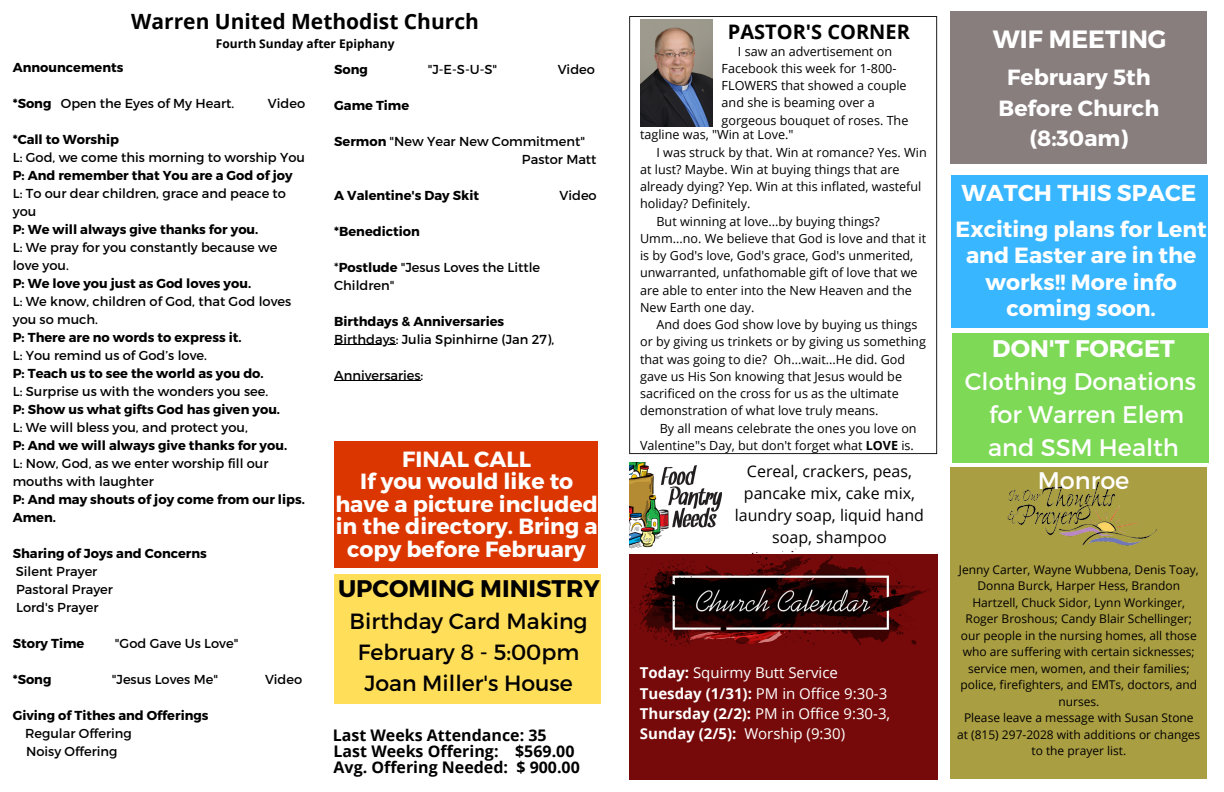
<style>
.page{position:relative;width:1224px;height:792px;background:#fff}
.page>*{position:absolute;margin:0;border:0;box-sizing:border-box;transform-origin:0 0}
.t1{font:700 25px "Montserrat";color:#fff}
.t2{font:24px/33px "Montserrat";color:#fff;text-align:center}
.t3{font:700 24px "Montserrat";color:#000}
.t4{font:700 24px "Montserrat";color:#fff}
.t5{font:700 23px "Montserrat";color:#fff}
.t6{font:700 22px/22.5px "Montserrat";color:#fff;text-align:center}
.t7{font:22px/30.8px "Montserrat";color:#000;text-align:center}
.t8{font:700 21px "Open Sans";color:#000}
.t9{font:700 20px "Open Sans";color:#000}
.t10{font:16px/21.8px "Open Sans";color:#000;text-align:center}
.t11{font:700 16px/16px "Open Sans";color:#000}
.t12{font:15px/20.2px "Open Sans";color:#fff}
.t13{font:13px/18px "Montserrat";color:#000}
.t14{font:700 13px/18px "Montserrat";color:#000}
.t15{font:12.6px/17.2px "Open Sans";color:#000}
.t16{font:12px/16.5px "Open Sans";color:#000;text-align:center}
.t17{font:700 12px "Open Sans";color:#000}
.s1{font-weight:700}
</style>
<div class="page">
<img style="left:629px;top:462px;width:92px;height:84px">
<div style="left:629px;top:554px;width:308px;height:225px;background:#760a0a"></div>
<img style="left:629px;top:546px;width:309px;height:101px">
<svg style="left:629px;top:16px;width:308px;height:438px"></svg>
<img style="left:640px;top:20px;width:72px;height:107px">
<div style="left:950px;top:12px;width:256px;height:152px;background:#897e7e"></div>
<div style="left:950px;top:467px;width:256px;height:311px;background:#aa9e42"></div>
<img style="left:1001px;top:462px;width:156px;height:84px">
<div style="left:952px;top:175px;width:256px;height:153px;background:#38b6ff"></div>
<div style="left:334px;top:574px;width:267px;height:130px;background:#ffde59"></div>
<div style="left:952px;top:333px;width:256px;height:129px;background:#7ed957"></div>
<div style="left:334px;top:441px;width:264px;height:126px;background:#db3600"></div>
<hr style="left:334px;top:344px;width:62px;height:1px;background:#000">
<hr style="left:334px;top:380px;width:87px;height:1px;background:#000">
<h3 class="t8" style="left:131px;top:6px;width:349px">Warren United Methodist Church</h3>
<p class="t17" style="left:216px;top:36px;width:180px">Fourth Sunday after Epiphany</p>
<p class="t14" style="left:13px;top:58px;width:112px">Announcements</p>
<p class="t13" style="left:13px;top:94px;width:223px"><span class="s1">*Song</span> Open the Eyes of My Heart.</p>
<p class="t13" style="left:268px;top:94px;width:39px">Video</p>
<p class="t14" style="left:13px;top:130px;width:108px">*Call to Worship</p>
<p class="t13" style="left:13px;top:148px;width:294px">L: God, we come this morning to worship You</p>
<p class="t14" style="left:13px;top:166px;width:281px">P: And remember that You are a God of joy</p>
<p class="t13" style="left:13px;top:184px;width:275px">L: To our dear children, grace and peace to you</p>
<p class="t14" style="left:13px;top:220px;width:247px">P: We will always give thanks for you.</p>
<p class="t13" style="left:13px;top:238px;width:266px">L: We pray for you constantly because we love you.</p>
<p class="t14" style="left:13px;top:274px;width:240px">P: We love you just as God loves you.</p>
<p class="t13" style="left:13px;top:292px;width:280px">L: We know, children of God, that God loves you so much.</p>
<p class="t14" style="left:13px;top:328px;width:230px">P: There are no words to express it.</p>
<p class="t13" style="left:13px;top:346px;width:196px">L: You remind us of God’s love.</p>
<p class="t14" style="left:13px;top:364px;width:252px">P: Teach us to see the world as you do.</p>
<p class="t13" style="left:13px;top:382px;width:257px">L: Surprise us with the wonders you see.</p>
<p class="t14" style="left:13px;top:400px;width:269px">P: Show us what gifts God has given you.</p>
<p class="t13" style="left:13px;top:418px;width:237px">L: We will bless you, and protect you,</p>
<p class="t14" style="left:13px;top:436px;width:276px">P: And we will always give thanks for you.</p>
<p class="t13" style="left:13px;top:454px;width:257px">L: Now, God, as we enter worship fill our mouths with laughter</p>
<p class="t14" style="left:13px;top:490px;width:294px">P: And may shouts of joy come from our lips.<br>Amen.</p>
<p class="t14" style="left:13px;top:544px;width:196px">Sharing of Joys and Concerns</p>
<p class="t13" style="left:16px;top:562px;width:99px">Silent Prayer<br>Pastoral Prayer<br>Lord's Prayer</p>
<p class="t14" style="left:13px;top:634px;width:73px">Story Time</p>
<p class="t13" style="left:115px;top:634px;width:125px">"God Gave Us Love"</p>
<p class="t14" style="left:13px;top:670px;width:40px">*Song</p>
<p class="t13" style="left:112px;top:670px;width:108px">"Jesus Loves Me"</p>
<p class="t13" style="left:265px;top:670px;width:39px">Video</p>
<p class="t14" style="left:13px;top:706px;width:197px">Giving of Tithes and Offerings</p>
<p class="t13" style="left:25px;top:724px;width:108px">Regular Offering<br>Noisy Offering</p>
<p class="t14" style="left:334px;top:59px;width:35px">Song</p>
<p class="t13" style="left:428px;top:59px;width:71px">"J-E-S-U-S"</p>
<p class="t13" style="left:558px;top:59px;width:39px">Video</p>
<p class="t14" style="left:334px;top:95px;width:77px">Game Time</p>
<p class="t13" style="left:522px;top:131px;width:76px;text-indent:-188px"><span class="s1">Sermon</span> "New Year New Commitment"<br>Pastor Matt</p>
<p class="t14" style="left:334px;top:185px;width:146px">A Valentine's Day Skit</p>
<p class="t13" style="left:559px;top:185px;width:39px">Video</p>
<p class="t14" style="left:334px;top:221px;width:87px">*Benediction</p>
<p class="t13" style="left:334px;top:257px;width:208px">*<span class="s1">Postlude</span> "Jesus Loves the Little<br>Children"</p>
<p class="t14" style="left:334px;top:311px;width:172px">Birthdays &amp; Anniversaries</p>
<p class="t13" style="left:334px;top:329px;width:221px">Birthdays: Julia Spinhirne (Jan 27),</p>
<p class="t13" style="left:334px;top:365px;width:91px">Anniversaries:</p>
<h3 class="t6" style="left:335px;top:447px;width:264px">FINAL CALL<br>If you would like to have a picture included in the directory. Bring a copy before February</h3>
<h2 class="t3" style="left:338px;top:573px;width:263px">UPCOMING MINISTRY</h2>
<h3 class="t7" style="left:350px;top:605px;width:240px">Birthday Card Making<br>February 8 - 5:00pm<br>Joan Miller's House</h3>
<p class="t11" style="left:333px;top:727px;width:249px">Last Weeks Attendance: 35<br>Last Weeks Offering: $569.00<br>Avg. Offering Needed: $ 900.00</p>
<h3 class="t9" style="left:728px;top:17px;width:184px">PASTOR'S CORNER</h3>
<p class="t15" style="left:722px;top:42px;width:188px;text-indent:16px">I saw an advertisement on<br>Facebook this week for 1-800-<br>FLOWERS that showed a couple and she is beaming over a gorgeous bouquet of roses. The</p>
<p class="t15" style="left:640px;top:126px;width:155px">tagline was, "Win at Love."</p>
<p class="t15" style="left:656px;top:143px;width:272px">I was struck by that. Win at romance? Yes. Win</p>
<p class="t15" style="left:640px;top:160px;width:261px">at lust? Maybe. Win at buying things that are</p>
<p class="t15" style="left:640px;top:178px;width:283px">already dying? Yep. Win at this inflated, wasteful</p>
<p class="t15" style="left:640px;top:195px;width:112px">holiday? Definitely.</p>
<p class="t15" style="left:656px;top:212px;width:225px">But winning at love...by buying things?</p>
<p class="t15" style="left:640px;top:229px;width:288px">Umm...no. We believe that God is love and that it</p>
<p class="t15" style="left:640px;top:247px;width:275px">is by God's love, God's grace, God's unmerited,</p>
<p class="t15" style="left:640px;top:264px;width:279px">unwarranted, unfathomable gift of love that we</p>
<p class="t15" style="left:640px;top:281px;width:273px">are able to enter into the New Heaven and the</p>
<p class="t15" style="left:640px;top:298px;width:116px">New Earth one day.</p>
<p class="t15" style="left:656px;top:316px;width:263px">And does God show love by buying us things</p>
<p class="t15" style="left:640px;top:333px;width:287px">or by giving us trinkets or by giving us something</p>
<p class="t15" style="left:640px;top:350px;width:267px">that was going to die? Oh...wait...He did. God</p>
<p class="t15" style="left:640px;top:367px;width:263px">gave us His Son knowing that Jesus would be</p>
<p class="t15" style="left:640px;top:385px;width:260px">sacrificed on the cross for us as the ultimate</p>
<p class="t15" style="left:640px;top:402px;width:240px">demonstration of what love truly means.</p>
<p class="t15" style="left:660px;top:419px;width:258px">By all means celebrate the ones you love on</p>
<p class="t15" style="left:640px;top:436px;width:275px">Valentine"s Day, but don't forget what <span class="s1">LOVE</span> is.</p>
<p class="t10" style="left:735px;top:460px;width:191px">Cereal, crackers, peas, pancake mix, cake mix, laundry soap, liquid hand soap, shampoo</p>
<p class="t12" style="left:640px;top:662px;width:252px"><span class="s1">Today:</span> Squirmy Butt Service<br><span class="s1">Tuesday (1/31):</span> PM in Office 9:30-3<br><span class="s1">Thursday (2/2):</span> PM in Office 9:30-3,<br><span class="s1">Sunday (2/5):</span> Worship (9:30)</p>
<h1 class="t1" style="left:993px;top:23px;width:175px">WIF MEETING</h1>
<h3 class="t6" style="left:999px;top:61px;width:162px;line-height:30.8px">February 5th<br>Before Church (8:30am)</h3>
<h3 class="t5" style="left:961px;top:177px;width:237px">WATCH THIS SPACE</h3>
<h3 class="t6" style="left:956px;top:215px;width:253px;line-height:26.2px">Exciting plans for Lent and Easter are in the works!! More info coming soon.</h3>
<h2 class="t4" style="left:992px;top:333px;width:184px">DON'T FORGET</h2>
<h2 class="t2" style="left:965px;top:364px;width:233px">Clothing Donations for Warren Elem and SSM Health<br>Monroe</h2>
<p class="t16" style="left:957px;top:561px;width:245px">Jenny Carter, Wayne Wubbena, Denis Toay, Donna Burck, Harper Hess, Brandon Hartzell, Chuck Sidor, Lynn Workinger, Roger Broshous; Candy Blair Schellinger; our people in the nursing homes, all those who are suffering with certain sicknesses; service men, women, and their families; police, firefighters, and EMTs, doctors, and nurses.<br>Please leave a message with Susan Stone at (815) 297-2028 with additions or changes to the prayer list.</p>
</div>
